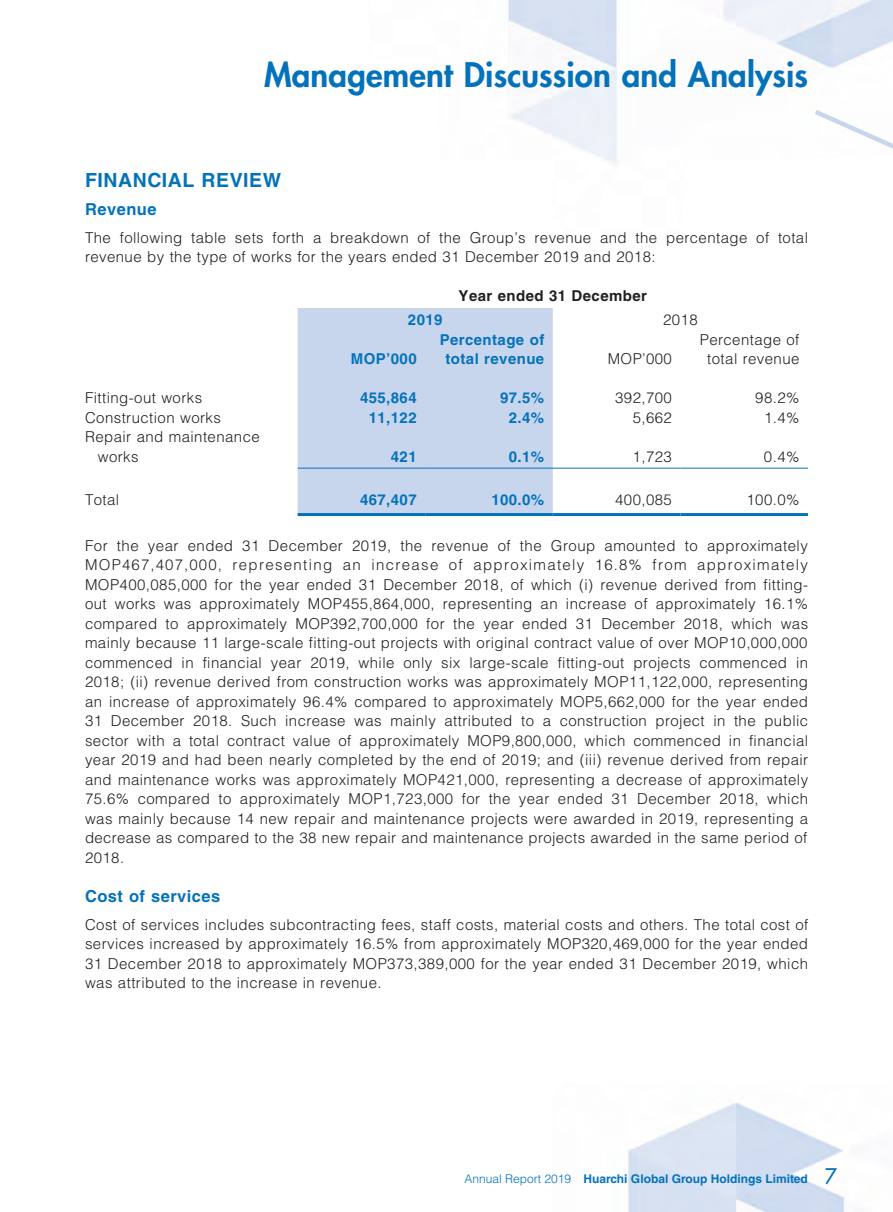
<style>
.page{position:relative;width:893px;height:1212px;background:#fff}
.page>*{position:absolute;margin:0;border:0;box-sizing:border-box;transform-origin:0 0}
.t1{font:800 33px "Futura Std";letter-spacing:.005em;color:#0472bb}
._01_H1{font:700 19.5px "Helvetica LT Std";letter-spacing:.03em;color:#0472bb}
._02_H2{font:700 16.5px "Helvetica LT Std";letter-spacing:.03em;color:#0472bb}
._00_txt{font:300 15px/19.5px "Helvetica LT Std";letter-spacing:.03em;color:#231f20;text-align:justify}
._50_Table_txt{font:300 15px/19.5px "Helvetica LT Std";letter-spacing:.03em;color:#231f20;text-align:center}
._50_Table_txt-2{font:700 15px/19.5px "Helvetica LT Std";letter-spacing:.03em;color:#0472bb;text-align:center}
._50_Table_txt-3{font:700 15px "Helvetica LT Std";letter-spacing:.03em;color:#231f20}
.t2{font:700 12px "Helvetica LT Std";color:#0472bb}
.s1{font-weight:300}
.s2{font-family:"Futura Std";font-weight:500;font-size:21px}
</style>
<div class="page">
<img style="left:297px;top:0;width:596px;height:1212px">
<svg style="left:810px;top:106px;width:83px;height:57px"></svg>
<div style="left:298px;top:308px;width:255px;height:205px;background:#c8d6ed"></div>
<hr style="left:298px;top:468px;width:127px;height:1px;background:#0472bb">
<hr style="left:425px;top:468px;width:128px;height:1px;background:#0472bb">
<hr style="left:553px;top:468px;width:127px;height:1px;background:#0472bb">
<hr style="left:680px;top:468px;width:128px;height:1px;background:#0472bb">
<hr style="left:298px;top:513px;width:127px;height:3px;background:#0472bb">
<hr style="left:425px;top:513px;width:128px;height:3px;background:#0472bb">
<hr style="left:553px;top:513px;width:127px;height:3px;background:#0472bb">
<hr style="left:680px;top:513px;width:128px;height:3px;background:#0472bb">
<h1 class="t1" style="left:264px;top:54px;width:545px">Management Discussion and Analysis</h1>
<p class="_01_H1" style="left:85px;top:168px;width:198px">FINANCIAL REVIEW</p>
<p class="_02_H2" style="left:85px;top:199px;width:73px">Revenue</p>
<p class="_00_txt" style="left:85px;top:228px;width:724px">The following table sets forth a breakdown of the Group’s revenue and the percentage of total revenue by the type of works for the years ended 31 December 2019 and 2018:</p>
<p class="_50_Table_txt-3" style="left:459px;top:287px;width:190px">Year ended 31 December</p>
<p class="_50_Table_txt-2" style="left:408px;top:310px;width:36px">2019</p>
<p class="_50_Table_txt" style="left:663px;top:310px;width:36px">2018</p>
<p class="_50_Table_txt-2" style="left:351px;top:349px;width:67px">MOP’000</p>
<p class="_50_Table_txt" style="left:700px;top:330px;width:101px">Percentage of total revenue</p>
<p class="_50_Table_txt-2" style="left:440px;top:329px;width:106px">Percentage of total revenue</p>
<p class="_50_Table_txt" style="left:608px;top:349px;width:66px">MOP’000</p>
<p class="_50_Table_txt" style="left:85px;top:388px;width:119px">Fitting-out works</p>
<p class="_50_Table_txt-2" style="left:360px;top:388px;width:58px">455,864</p>
<p class="_50_Table_txt-2" style="left:500px;top:388px;width:46px">97.5%</p>
<p class="_50_Table_txt" style="left:615px;top:388px;width:58px">392,700</p>
<p class="_50_Table_txt" style="left:755px;top:388px;width:46px">98.2%</p>
<p class="_50_Table_txt" style="left:85px;top:408px;width:137px">Construction works</p>
<p class="_50_Table_txt-2" style="left:369px;top:407px;width:49px">11,122</p>
<p class="_50_Table_txt-2" style="left:509px;top:407px;width:37px">2.4%</p>
<p class="_50_Table_txt" style="left:633px;top:408px;width:41px">5,662</p>
<p class="_50_Table_txt" style="left:764px;top:408px;width:37px">1.4%</p>
<p class="_50_Table_txt" style="left:98px;top:427px;width:163px;text-align:left;text-indent:-13px">Repair and maintenance works</p>
<p class="_50_Table_txt-2" style="left:391px;top:446px;width:27px">421</p>
<p class="_50_Table_txt-2" style="left:509px;top:446px;width:37px">0.1%</p>
<p class="_50_Table_txt" style="left:633px;top:447px;width:41px">1,723</p>
<p class="_50_Table_txt" style="left:764px;top:447px;width:37px">0.4%</p>
<p class="_50_Table_txt" style="left:85px;top:490px;width:36px">Total</p>
<p class="_50_Table_txt-2" style="left:360px;top:490px;width:58px">467,407</p>
<p class="_50_Table_txt-2" style="left:491px;top:490px;width:54px">100.0%</p>
<p class="_50_Table_txt" style="left:615px;top:490px;width:58px">400,085</p>
<p class="_50_Table_txt" style="left:746px;top:490px;width:54px">100.0%</p>
<p class="_00_txt" style="left:85px;top:535px;width:725px">For the year ended 31 December 2019, the revenue of the Group amounted to approximately MOP467,407,000, representing an increase of approximately 16.8% from approximately MOP400,085,000 for the year ended 31 December 2018, of which (i) revenue derived from fitting&shy;out works was approximately MOP455,864,000, representing an increase of approximately 16.1% compared to approximately MOP392,700,000 for the year ended 31 December 2018, which was mainly because 11 large-scale fitting-out projects with original contract value of over MOP10,000,000 commenced in financial year 2019, while only six large-scale fitting-out projects commenced in 2018; (ii) revenue derived from construction works was approximately MOP11,122,000, representing an increase of approximately 96.4% compared to approximately MOP5,662,000 for the year ended 31 December 2018. Such increase was mainly attributed to a construction project in the public sector with a total contract value of approximately MOP9,800,000, which commenced in financial year 2019 and had been nearly completed by the end of 2019; and (iii) revenue derived from repair and maintenance works was approximately MOP421,000, representing a decrease of approximately 75.6% compared to approximately MOP1,723,000 for the year ended 31 December 2018, which was mainly because 14 new repair and maintenance projects were awarded in 2019, representing a decrease as compared to the 38 new repair and maintenance projects awarded in the same period of 2018.</p>
<p class="_02_H2" style="left:85px;top:886px;width:137px">Cost of services</p>
<p class="_00_txt" style="left:85px;top:914px;width:725px">Cost of services includes subcontracting fees, staff costs, material costs and others. The total cost of services increased by approximately 16.5% from approximately MOP320,469,000 for the year ended 31 December 2018 to approximately MOP373,389,000 for the year ended 31 December 2019, which was attributed to the increase in revenue.</p>
<p class="t2" style="left:464px;top:1171px;width:374px"><span class="s1">Annual Report 2019</span> Huarchi Global Group Holdings Limited <span class="s2">7</span></p>
</div>
